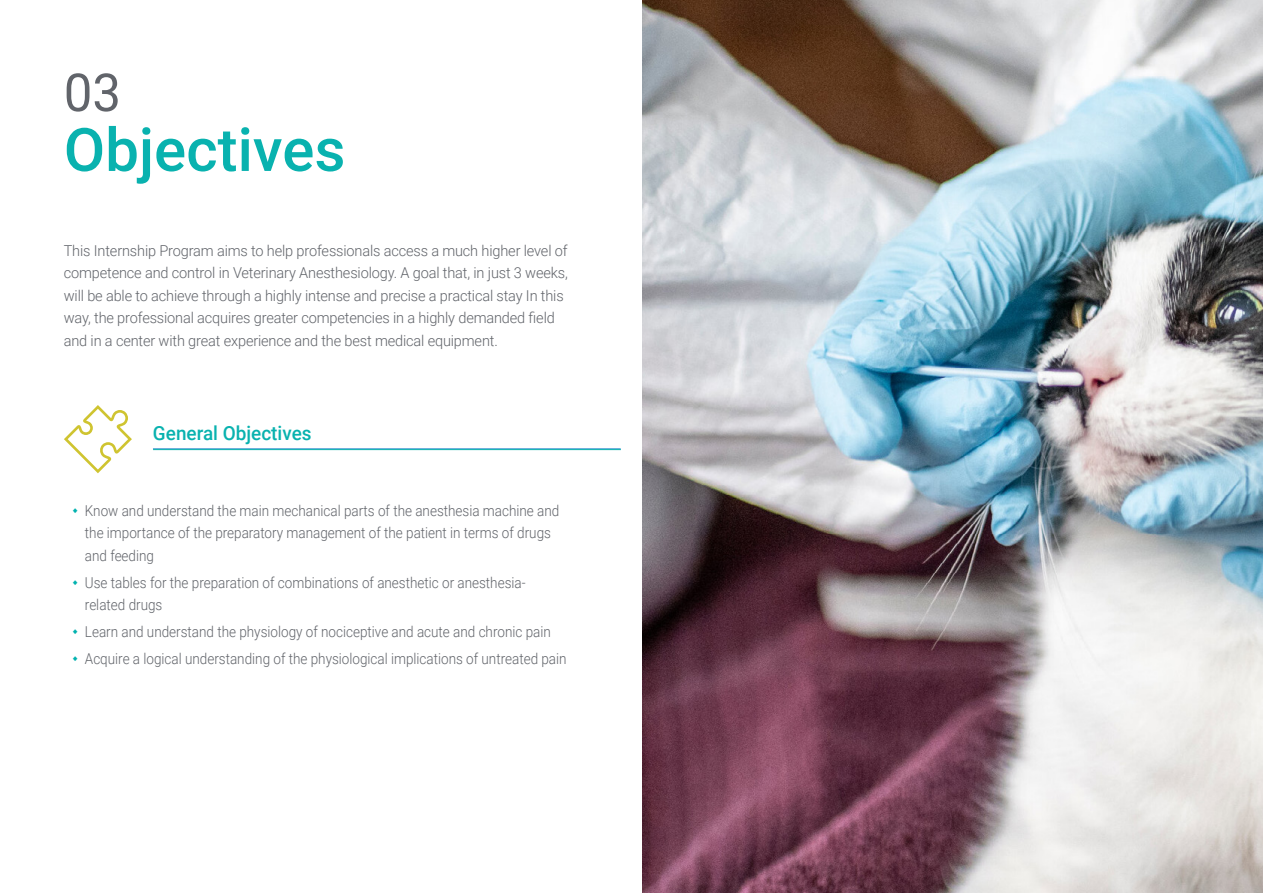
<style>
.page{position:relative;width:1263px;height:893px;background:#fff}
.page>*{position:absolute;margin:0;border:0;box-sizing:border-box;transform-origin:0 0}
.t1{font:500 60px "Roboto";color:#09b2af}
.t2{font:52.5px "Roboto";color:#61646a}
.t3{font:500 19.5px "Roboto";color:#09b2af}
.t4{font:300 15px/22.5px "Roboto";color:#61646a;scale:.9 1}
.t5{font:300 15px/22.5px "Roboto";color:#61646a}
</style>
<div class="page">
<img style="left:642px;top:0;width:621px;height:893px">
<hr style="left:153px;top:448px;width:468px;height:1px;background:#2488c9">
<hr style="left:153px;top:449px;width:468px;height:1px;background:#09b2af">
<svg style="left:64px;top:405px;width:68px;height:68px"></svg>
<h2 class="t2" style="left:64px;top:56px;width:59px">03</h2>
<h1 class="t1" style="left:64px;top:108px;width:283px">Objectives</h1>
<p class="t5" style="left:64px;top:239px;width:506px">This Internship Program aims to help professionals access a much higher level of competence and control in Veterinary Anesthesiology. A goal that, in just 3 weeks, will be able to achieve through a highly intense and precise a practical stay In this way, the professional acquires greater competencies in a highly demanded field and in a center with great experience and the best medical equipment.</p>
<h3 class="t3" style="left:153px;top:420px;width:160px">General Objectives</h3>
<p class="t4" style="left:85px;top:499px;width:529px">Know and understand the main mechanical parts of the anesthesia machine and the importance of the preparatory management of the patient in terms of drugs and feeding</p>
<p class="t4" style="left:85px;top:570px;width:491px">Use tables for the preparation of combinations of anesthetic or anesthesia&shy;related drugs</p>
<p class="t4" style="left:85px;top:618px;width:537px;line-height:26.7px">Learn and understand the physiology of nociceptive and acute and chronic pain<br>Acquire a logical understanding of the physiological implications of untreated pain</p>
</div>
